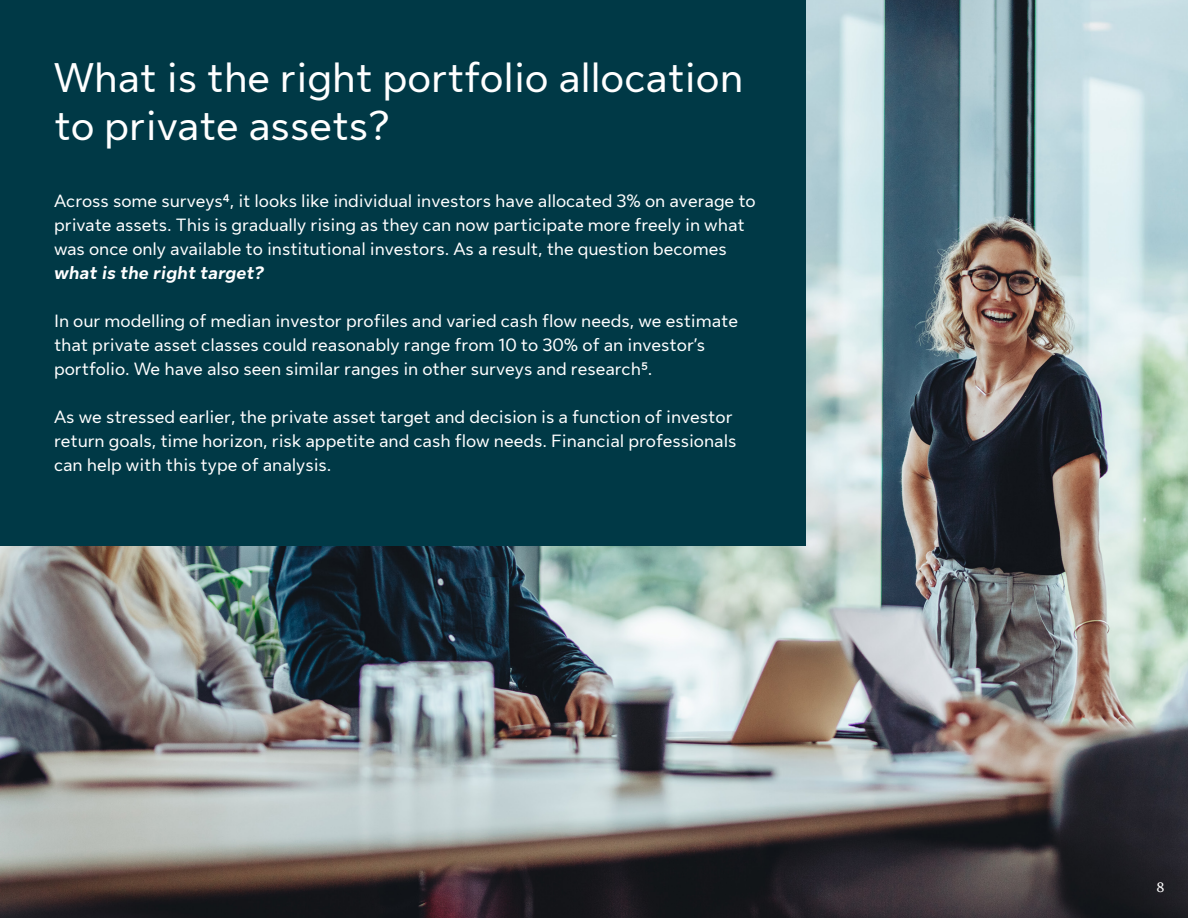
<style>
.page{position:relative;width:1188px;height:918px;background:#fff}
.page>*{position:absolute;margin:0;border:0;box-sizing:border-box;transform-origin:0 0}
.Page_headings{font:42px/48px "Sun Life New Text";color:#fff}
.Paragraph{font:18px/24px "Sun Life New Text";color:#fff}
.t1{font:700 13.5px "Sun Life New Display";color:#fff}
.s1{font-weight:700;font-style:italic}
</style>
<div class="page">
<img style="left:0;top:0;width:1188px;height:918px">
<div style="left:0;top:0;width:806px;height:545px;background:#003946"></div>
<p class="Page_headings" style="left:54px;top:51px;width:691px">What is the right portfolio allocation to private assets?</p>
<p class="Paragraph" style="left:54px;top:188px;width:703px">Across some surveys⁴, it looks like individual investors have allocated 3% on average to private assets. This is gradually rising as they can now participate more freely in what was once only available to institutional investors. As a result, the question becomes <span class="s1">what is the right target?</span></p>
<p class="Paragraph" style="left:54px;top:308px;width:686px">In our modelling of median investor profiles and varied cash flow needs, we estimate that private asset classes could reasonably range from 10 to 30% of an investor’s portfolio. We have also seen similar ranges in other surveys and research⁵.</p>
<p class="Paragraph" style="left:54px;top:404px;width:684px">As we stressed earlier, the private asset target and decision is a function of investor return goals, time horizon, risk appetite and cash flow needs. Financial professionals can help with this type of analysis.</p>
<p class="t1" style="left:1157px;top:879px;width:9px">8</p>
</div>
